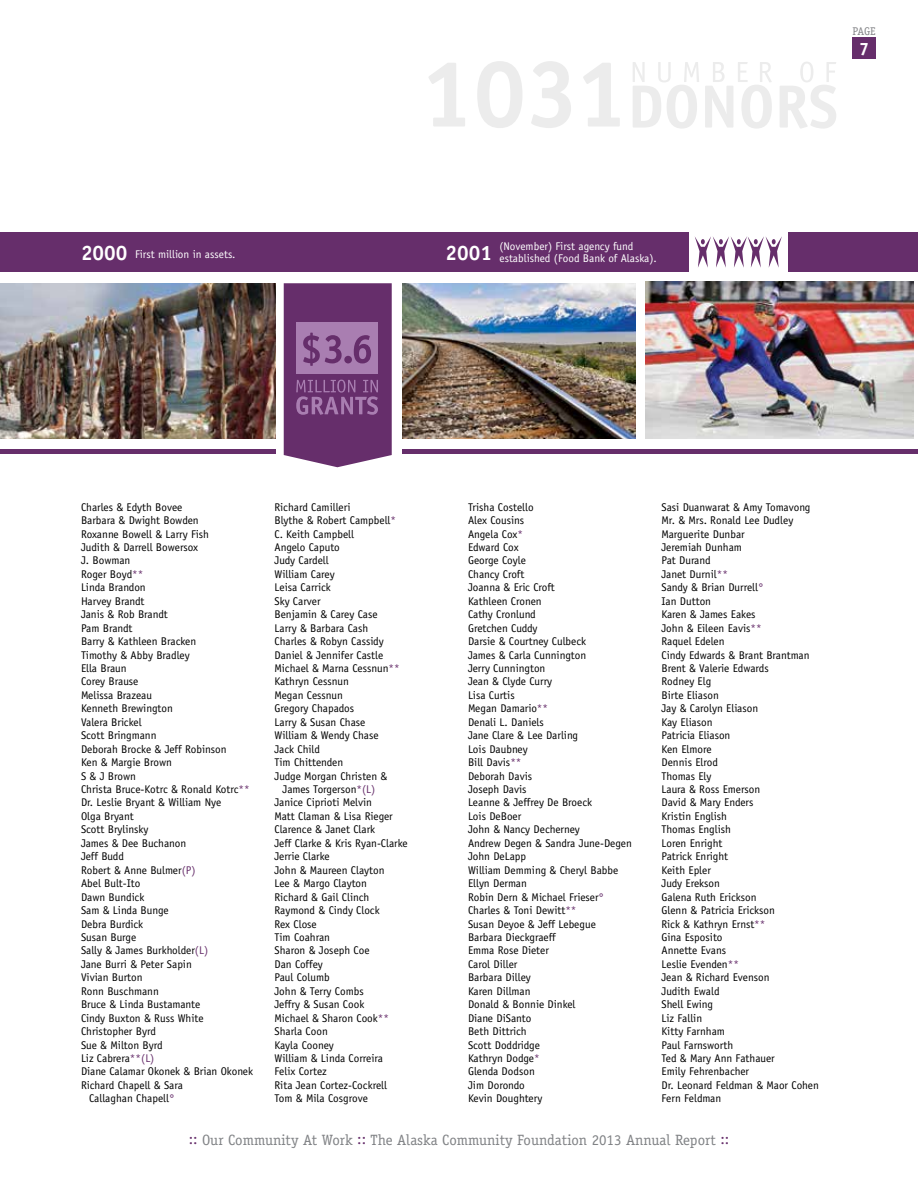
<style>
.page{position:relative;width:918px;height:1188px;background:#fff}
.page>*{position:absolute;margin:0;border:0;box-sizing:border-box;transform-origin:0 0}
.t1{font:700 18px "Officina Sans";color:#fff}
.t2{font:15px "Officina Serif";color:#808285}
.t3{font:11.25px/13.5px "Officina Sans";color:#000}
.t4{font:11.25px/11.2px "Officina Sans";color:#fff}
.t5{font:11.25px "Officina Sans";letter-spacing:-.02em;color:#000}
.t6{font:11.25px "Officina Serif";color:#858689}
.s1{font-weight:700;font-size:20.85px}
.s2{color:#662e6b}
</style>
<div class="page">
<div style="left:852px;top:38px;width:24px;height:21px;background:#662e6b"></div>
<div style="left:0;top:449px;width:275px;height:5px;background:#662e6b"></div>
<div style="left:403px;top:449px;width:515px;height:5px;background:#662e6b"></div>
<img style="left:403px;top:283px;width:232px;height:155px">
<img style="left:1px;top:283px;width:274px;height:155px">
<img style="left:646px;top:282px;width:268px;height:156px">
<img style="left:0;top:283px;width:1px;height:155px">
<div style="left:0;top:232px;width:688px;height:40px;background:#662e6b"></div>
<div style="left:789px;top:232px;width:129px;height:40px;background:#662e6b"></div>
<svg style="left:695px;top:236px;width:87px;height:32px"></svg>
<svg style="left:633px;top:62px;width:203px;height:67px"></svg>
<svg style="left:429px;top:61px;width:191px;height:67px"></svg>
<svg style="left:284px;top:283px;width:108px;height:184px;background:#7a4780"></svg>
<p class="t4" style="left:81px;top:248px;width:156px"><span class="s1">2000</span> First million in assets.</p>
<p class="t4" style="left:446px;top:241px;width:213px;text-indent:54px">(November) First agency fund<br><span class="s1">2001</span> established (Food Bank of Alaska).</p>
<p class="t6" style="left:852px;top:25px;width:25px">PAGE</p>
<h1 class="t1" style="left:859px;top:38px;width:11px">7</h1>
<p class="t3" style="left:81px;top:500px;width:103px">Charles &amp; Edyth Bovee</p>
<p class="t3" style="left:81px;top:514px;width:119px">Barbara &amp; Dwight Bowden</p>
<p class="t3" style="left:81px;top:527px;width:130px">Roxanne Bowell &amp; Larry Fish</p>
<p class="t3" style="left:81px;top:540px;width:119px">Judith &amp; Darrell Bowersox</p>
<p class="t3" style="left:81px;top:554px;width:51px">J. Bowman</p>
<p class="t3" style="left:81px;top:567px;width:64px">Roger Boyd<span class="s2">**</span></p>
<p class="t3" style="left:81px;top:581px;width:66px">Linda Brandon</p>
<p class="t3" style="left:81px;top:594px;width:65px">Harvey Brandt</p>
<p class="t3" style="left:81px;top:608px;width:88px">Janis &amp; Rob Brandt</p>
<p class="t5" style="left:81px;top:621px;width:53px">Pam Brandt</p>
<p class="t3" style="left:81px;top:635px;width:117px">Barry &amp; Kathleen Bracken</p>
<p class="t3" style="left:81px;top:648px;width:110px">Timothy &amp; Abby Bradley</p>
<p class="t3" style="left:81px;top:661px;width:47px">Ella Braun</p>
<p class="t3" style="left:81px;top:675px;width:59px">Corey Brause</p>
<p class="t3" style="left:81px;top:688px;width:73px">Melissa Brazeau</p>
<p class="t3" style="left:81px;top:702px;width:94px">Kenneth Brewington</p>
<p class="t3" style="left:81px;top:715px;width:62px">Valera Brickel</p>
<p class="t3" style="left:81px;top:729px;width:77px">Scott Bringmann</p>
<p class="t3" style="left:81px;top:742px;width:147px">Deborah Brocke &amp; Jeff Robinson</p>
<p class="t3" style="left:81px;top:756px;width:92px">Ken &amp; Margie Brown</p>
<p class="t3" style="left:81px;top:769px;width:57px">S &amp; J Brown</p>
<p class="t3" style="left:81px;top:783px;width:170px">Christa Bruce-Kotrc &amp; Ronald Kotrc<span class="s2">**</span></p>
<p class="t3" style="left:81px;top:796px;width:142px">Dr. Leslie Bryant &amp; William Nye</p>
<p class="t3" style="left:81px;top:809px;width:54px">Olga Bryant</p>
<p class="t3" style="left:81px;top:823px;width:69px">Scott Brylinsky</p>
<p class="t3" style="left:81px;top:836px;width:107px">James &amp; Dee Buchanon</p>
<p class="t3" style="left:81px;top:850px;width:44px">Jeff Budd</p>
<p class="t3" style="left:81px;top:863px;width:116px">Robert &amp; Anne Bulmer<span class="s2">(P)</span></p>
<p class="t3" style="left:81px;top:877px;width:61px">Abel Bult-Ito</p>
<p class="t3" style="left:81px;top:890px;width:65px">Dawn Bundick</p>
<p class="t3" style="left:81px;top:904px;width:89px">Sam &amp; Linda Bunge</p>
<p class="t3" style="left:81px;top:917px;width:64px">Debra Burdick</p>
<p class="t3" style="left:81px;top:930px;width:57px">Susan Burge</p>
<p class="t3" style="left:81px;top:944px;width:129px">Sally &amp; James Burkholder<span class="s2">(L)</span></p>
<p class="t3" style="left:81px;top:957px;width:112px">Jane Burri &amp; Peter Sapin</p>
<p class="t3" style="left:81px;top:971px;width:63px">Vivian Burton</p>
<p class="t3" style="left:81px;top:984px;width:79px">Ronn Buschmann</p>
<p class="t3" style="left:81px;top:998px;width:121px">Bruce &amp; Linda Bustamante</p>
<p class="t3" style="left:81px;top:1011px;width:124px">Cindy Buxton &amp; Russ White</p>
<p class="t3" style="left:81px;top:1025px;width:76px">Christopher Byrd</p>
<p class="t3" style="left:81px;top:1038px;width:83px">Sue &amp; Milton Byrd</p>
<p class="t3" style="left:81px;top:1052px;width:75px">Liz Cabrera<span class="s2">**(L)</span></p>
<p class="t3" style="left:81px;top:1065px;width:174px">Diane Calamar Okonek &amp; Brian Okonek</p>
<p class="t3" style="left:81px;top:1078px;width:103px">Richard Chapell &amp; Sara</p>
<p class="t3" style="left:89px;top:1092px;width:87px">Callaghan Chapell<span class="s2">°</span></p>
<p class="t3" style="left:275px;top:500px;width:77px">Richard Camilleri</p>
<p class="t3" style="left:275px;top:514px;width:123px">Blythe &amp; Robert Campbell<span class="s2">*</span></p>
<p class="t3" style="left:275px;top:527px;width:81px">C. Keith Campbell</p>
<p class="t3" style="left:275px;top:540px;width:67px">Angelo Caputo</p>
<p class="t3" style="left:275px;top:554px;width:56px">Judy Cardell</p>
<p class="t3" style="left:275px;top:567px;width:62px">William Carey</p>
<p class="t3" style="left:275px;top:581px;width:58px">Leisa Carrick</p>
<p class="t3" style="left:275px;top:594px;width:48px">Sky Carver</p>
<p class="t3" style="left:275px;top:608px;width:105px">Benjamin &amp; Carey Case</p>
<p class="t3" style="left:275px;top:621px;width:95px">Larry &amp; Barbara Cash</p>
<p class="t3" style="left:275px;top:635px;width:111px">Charles &amp; Robyn Cassidy</p>
<p class="t3" style="left:275px;top:648px;width:110px">Daniel &amp; Jennifer Castle</p>
<p class="t3" style="left:275px;top:661px;width:127px">Michael &amp; Marna Cessnun<span class="s2">**</span></p>
<p class="t3" style="left:275px;top:675px;width:76px">Kathryn Cessnun</p>
<p class="t3" style="left:275px;top:688px;width:70px">Megan Cessnun</p>
<p class="t3" style="left:275px;top:702px;width:81px">Gregory Chapados</p>
<p class="t3" style="left:275px;top:715px;width:92px">Larry &amp; Susan Chase</p>
<p class="t3" style="left:275px;top:729px;width:106px">William &amp; Wendy Chase</p>
<p class="t3" style="left:275px;top:742px;width:47px">Jack Child</p>
<p class="t3" style="left:275px;top:756px;width:70px">Tim Chittenden</p>
<p class="t3" style="left:275px;top:769px;width:114px">Judge Morgan Christen &amp;</p>
<p class="t3" style="left:283px;top:783px;width:94px">James Torgerson<span class="s2">*(L)</span></p>
<p class="t3" style="left:274px;top:796px;width:99px">Janice Ciprioti Melvin</p>
<p class="t3" style="left:274px;top:809px;width:120px">Matt Claman &amp; Lisa Rieger</p>
<p class="t3" style="left:274px;top:823px;width:102px">Clarence &amp; Janet Clark</p>
<p class="t3" style="left:274px;top:836px;width:135px">Jeff Clarke &amp; Kris Ryan-Clarke</p>
<p class="t3" style="left:274px;top:850px;width:57px">Jerrie Clarke</p>
<p class="t3" style="left:274px;top:863px;width:112px">John &amp; Maureen Clayton</p>
<p class="t3" style="left:274px;top:877px;width:94px">Lee &amp; Margo Clayton</p>
<p class="t3" style="left:274px;top:890px;width:96px">Richard &amp; Gail Clinch</p>
<p class="t3" style="left:274px;top:904px;width:107px">Raymond &amp; Cindy Clock</p>
<p class="t3" style="left:274px;top:917px;width:44px">Rex Close</p>
<p class="t3" style="left:274px;top:930px;width:57px">Tim Coahran</p>
<p class="t3" style="left:274px;top:944px;width:97px">Sharon &amp; Joseph Coe</p>
<p class="t3" style="left:274px;top:957px;width:50px">Dan Coffey</p>
<p class="t3" style="left:274px;top:971px;width:57px">Paul Columb</p>
<p class="t3" style="left:274px;top:984px;width:91px">John &amp; Terry Combs</p>
<p class="t3" style="left:274px;top:998px;width:91px">Jeffry &amp; Susan Cook</p>
<p class="t3" style="left:274px;top:1011px;width:116px">Michael &amp; Sharon Cook<span class="s2">**</span></p>
<p class="t3" style="left:274px;top:1025px;width:55px">Sharla Coon</p>
<p class="t3" style="left:274px;top:1038px;width:61px">Kayla Cooney</p>
<p class="t3" style="left:274px;top:1052px;width:110px">William &amp; Linda Correira</p>
<p class="t3" style="left:274px;top:1065px;width:54px">Felix Cortez</p>
<p class="t3" style="left:274px;top:1078px;width:114px">Rita Jean Cortez-Cockrell</p>
<p class="t3" style="left:274px;top:1092px;width:95px">Tom &amp; Mila Cosgrove</p>
<p class="t3" style="left:468px;top:500px;width:165px">Trisha Costello<br>Alex Cousins<br>Angela Cox<span class="s2">*<br></span>Edward Cox<br>George Coyle<br>Chancy Croft<br>Joanna &amp; Eric Croft<br>Kathleen Cronen<br>Cathy Cronlund<br>Gretchen Cuddy<br>Darsie &amp; Courtney Culbeck<br>James &amp; Carla Cunnington<br>Jerry Cunnington<br>Jean &amp; Clyde Curry<br>Lisa Curtis<br>Megan Damario<span class="s2">**<br></span>Denali L. Daniels<br>Jane Clare &amp; Lee Darling<br>Lois Daubney<br>Bill Davis<span class="s2">**<br></span>Deborah Davis<br>Joseph Davis<br>Leanne &amp; Jeffrey De Broeck<br>Lois DeBoer<br>John &amp; Nancy Decherney<br>Andrew Degen &amp; Sandra June-Degen<br>John DeLapp<br>William Demming &amp; Cheryl Babbe<br>Ellyn Derman<br>Robin Dern &amp; Michael Frieser<span class="s2">°<br></span>Charles &amp; Toni Dewitt<span class="s2">**<br></span>Susan Deyoe &amp; Jeff Lebegue<br>Barbara Dieckgraeff<br>Emma Rose Dieter<br>Carol Diller<br>Barbara Dilley<br>Karen Dillman<br>Donald &amp; Bonnie Dinkel<br>Diane DiSanto<br>Beth Dittrich<br>Scott Doddridge<br>Kathryn Dodge<span class="s2">*<br></span>Glenda Dodson<br>Jim Dorondo<br>Kevin Doughtery</p>
<p class="t3" style="left:662px;top:500px;width:159px">Sasi Duanwarat &amp; Amy Tomavong<br>Mr. &amp; Mrs. Ronald Lee Dudley<br>Marguerite Dunbar<br>Jeremiah Dunham<br>Pat Durand<br>Janet Durnil<span class="s2">**<br></span>Sandy &amp; Brian Durrell<span class="s2">°<br></span>Ian Dutton<br>Karen &amp; James Eakes<br>John &amp; Eileen Eavis<span class="s2">**<br></span>Raquel Edelen<br>Cindy Edwards &amp; Brant Brantman<br>Brent &amp; Valerie Edwards<br>Rodney Elg<br>Birte Eliason<br>Jay &amp; Carolyn Eliason<br>Kay Eliason<br>Patricia Eliason<br>Ken Elmore<br>Dennis Elrod<br>Thomas Ely<br>Laura &amp; Ross Emerson<br>David &amp; Mary Enders<br>Kristin English<br>Thomas English<br>Loren Enright<br>Patrick Enright<br>Keith Epler<br>Judy Erekson<br>Galena Ruth Erickson<br>Glenn &amp; Patricia Erickson<br>Rick &amp; Kathryn Ernst<span class="s2">**<br></span>Gina Esposito<br>Annette Evans<br>Leslie Evenden<span class="s2">**<br></span>Jean &amp; Richard Evenson<br>Judith Ewald<br>Shell Ewing<br>Liz Fallin<br>Kitty Farnham<br>Paul Farnsworth<br>Ted &amp; Mary Ann Fathauer<br>Emily Fehrenbacher<br>Dr. Leonard Feldman &amp; Maor Cohen<br>Fern Feldman</p>
<h2 class="t2" style="left:189px;top:1131px;width:542px"><span class="s2">::</span> Our Community At Work <span class="s2">::</span> The Alaska Community Foundation 2013 Annual Report <span class="s2">::</span></h2>
</div>
